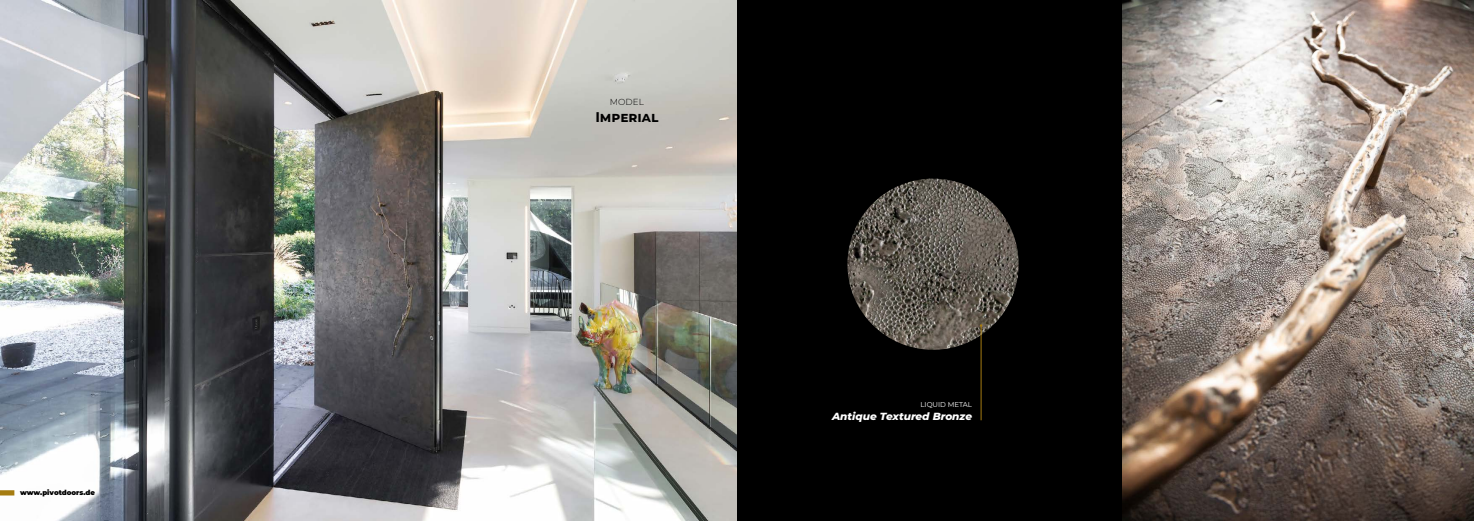
<style>
.page{position:relative;width:1474px;height:521px;background:#fff}
.page>*{position:absolute;margin:0;border:0;box-sizing:border-box;transform-origin:0 0}
.t1{font:700 14px "Montserrat";color:#000}
.t2{font:italic 800 10.5px "Montserrat";color:#fff}
.t3{font:300 8.75px "Montserrat";color:#000}
.t4{font:900 7px "Montserrat";color:#000}
.t5{font:7px "Montserrat";color:#fff}
</style>
<div class="page">
<div style="left:737px;top:0;width:436px;height:521px;background:#000"></div>
<img style="left:0;top:0;width:737px;height:521px">
<img style="left:847px;top:179px;width:171px;height:171px;border-radius:86px">
<hr style="left:980px;top:325px;width:1px;height:95px;background:#a57c11">
<img style="left:1122px;top:0;width:351px;height:521px">
<div style="left:0;top:490px;width:14px;height:5px;background:#a57c11"></div>
<p class="t4" style="left:20px;top:487px;width:76px">www.pivotdoors.de</p>
<p class="t3" style="left:610px;top:96px;width:35px">MODEL</p>
<h1 class="t1" style="left:595px;top:106px;width:65px">Imperial</h1>
<p class="t5" style="left:920px;top:400px;width:53px">LIQUID METAL</p>
<p class="t2" style="left:832px;top:409px;width:142px">Antique Textured Bronze</p>
</div>
